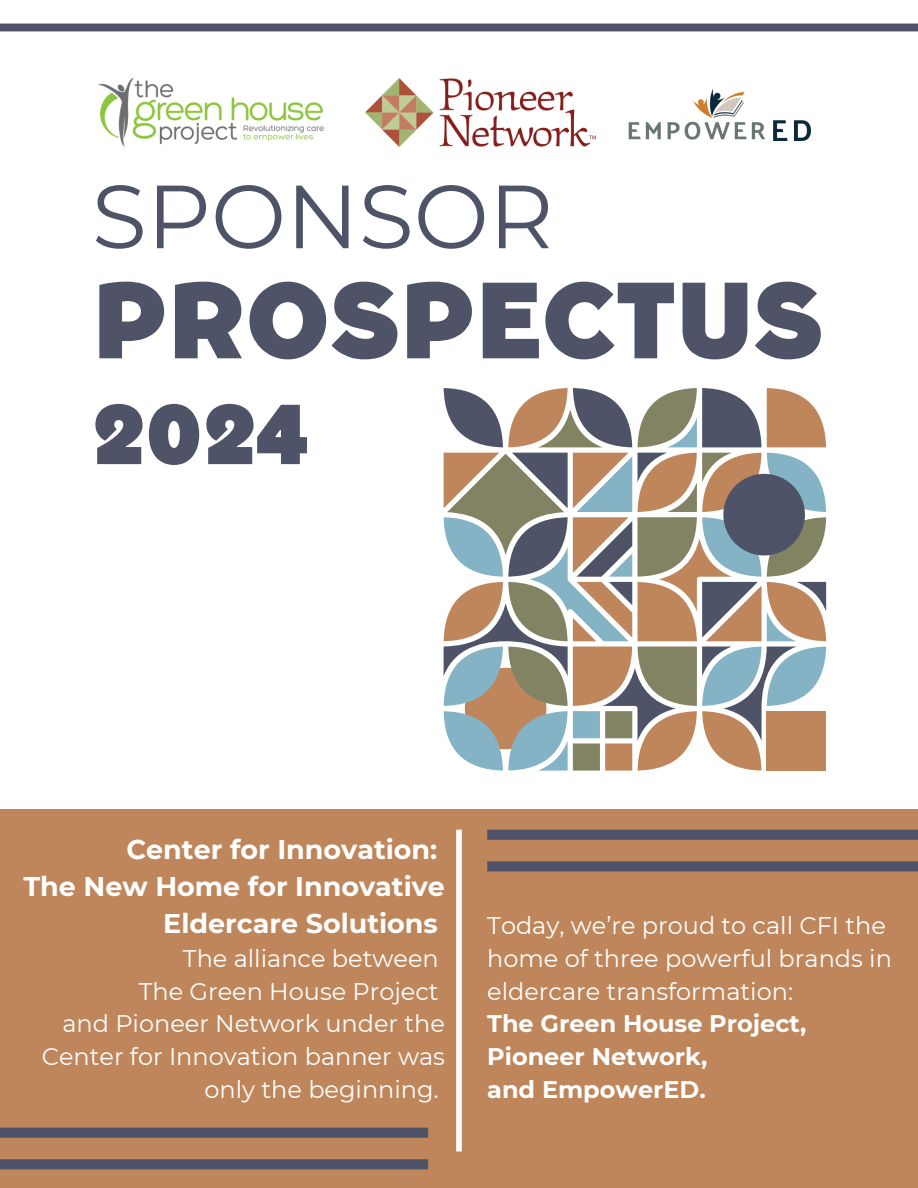
<style>
.page{position:relative;width:918px;height:1188px;background:#fff}
.page>*{position:absolute;margin:0;border:0;box-sizing:border-box;transform-origin:0 0}
.t1{font:900 108px "TT Corals";color:#4e5368}
.t2{font:900 89.85px "TT Corals";color:#4e5368}
.t3{font:89.4px "Montserrat";color:#4e5368}
.t4{font:700 27px/37.2px "Montserrat";color:#fff;text-align:right}
.t5{font:24px/32.7px "Montserrat";color:#fff;text-align:right}
.t6{font:700 24px "Montserrat";color:#fff}
</style>
<div class="page">
<div style="left:0;top:809px;width:918px;height:379px;background:#bf865b"></div>
<div style="left:0;top:24px;width:918px;height:7px;background:#4e5368"></div>
<div style="left:456px;top:830px;width:6px;height:321px;background:#fff"></div>
<svg style="left:444px;top:453px;width:382px;height:318px"></svg>
<svg style="left:767px;top:388px;width:59px;height:59px"></svg>
<svg style="left:638px;top:388px;width:123px;height:59px"></svg>
<svg style="left:444px;top:388px;width:188px;height:59px"></svg>
<div style="left:0;top:1128px;width:428px;height:10px;background:#4e5368"></div>
<div style="left:0;top:1159px;width:428px;height:10px;background:#4e5368"></div>
<div style="left:487px;top:830px;width:431px;height:10px;background:#4e5368"></div>
<div style="left:487px;top:861px;width:431px;height:10px;background:#4e5368"></div>
<img style="left:628px;top:89px;width:183px;height:52px">
<img style="left:99px;top:78px;width:225px;height:69px">
<img style="left:366px;top:78px;width:229px;height:69px">
<p class="t3" style="left:92px;top:162px;width:463px">SPONSOR</p>
<p class="t1" style="left:92px;top:256px;width:733px">PROSPECTUS</p>
<p class="t2" style="left:92px;top:379px;width:218px">2024</p>
<p class="t4" style="left:126px;top:831px;width:312px">Center for Innovation:</p>
<p class="t4" style="left:24px;top:868px;width:423px">The New Home for Innovative<br>Eldercare Solutions</p>
<p class="t5" style="left:183px;top:942px;width:257px">The alliance between</p>
<p class="t5" style="left:139px;top:975px;width:301px">The Green House Project</p>
<p class="t5" style="left:42px;top:1007px;width:405px">and Pioneer Network under the<br>Center for Innovation banner was only the beginning.</p>
<p class="t5" style="left:487px;top:909px;width:406px;text-align:left">Today, we’re proud to call CFI the home of three powerful brands in eldercare transformation:</p>
<p class="t6" style="left:487px;top:1009px;width:321px">The Green House Project,</p>
<p class="t6" style="left:487px;top:1042px;width:222px">Pioneer Network,</p>
<p class="t6" style="left:487px;top:1074px;width:220px">and EmpowerED.</p>
</div>
